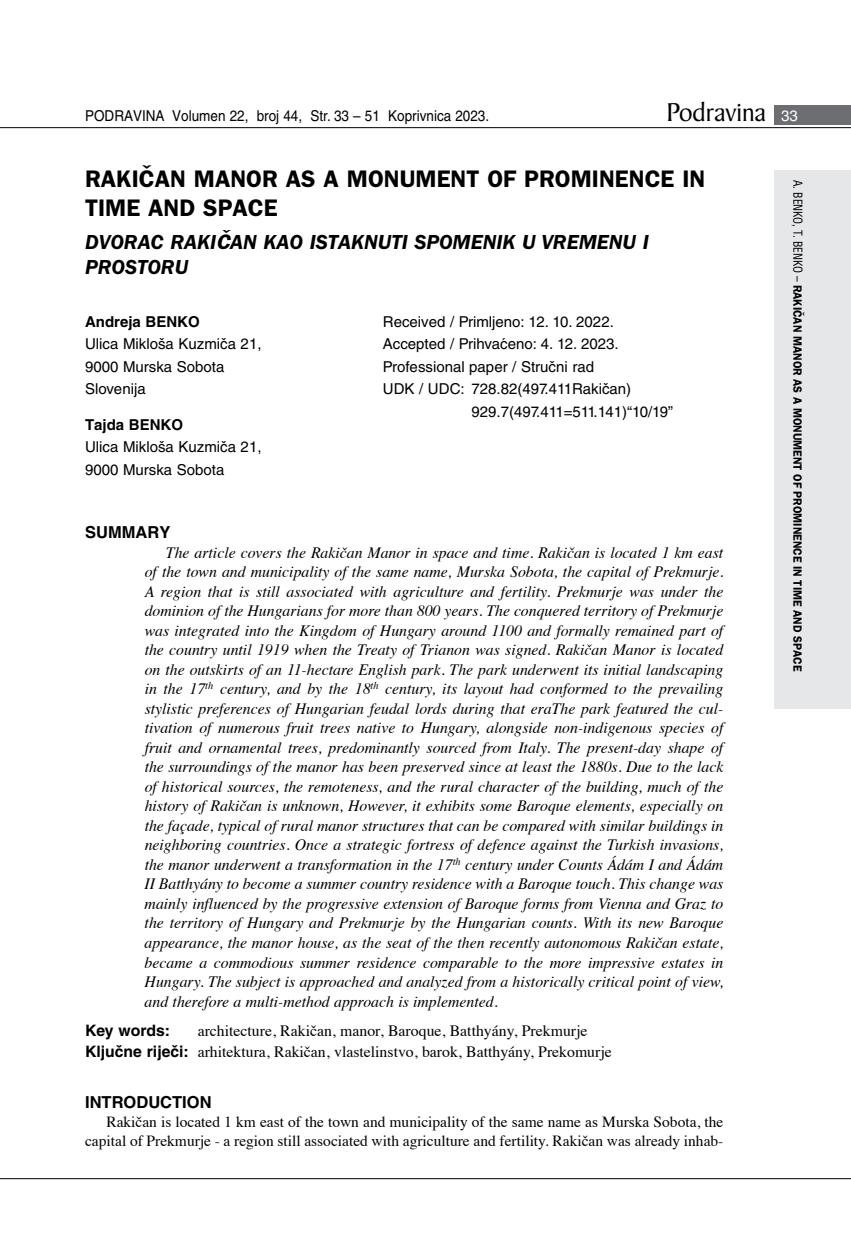
<style>
.page{position:relative;width:851px;height:1234px;background:#fff}
.page>*{position:absolute;margin:0;border:0;box-sizing:border-box;transform-origin:0 0}
.t1{font:27.6px "Baker Signet BT";color:#000}
.t2{font:600 24px/28.8px "ITC Franklin Gothic Skin 29";color:#000}
.t3{font:italic 600 21px/25.2px "ITC Franklin Gothic Skin 29";color:#000}
.t4{font:700 16.5px "Helvetica LT Skin 29";color:#000}
.t5{font:italic 15.75px/19.5px "Times";color:#000;text-align:justify}
.t6{font:15.75px/21px "Times";color:#000}
.t7{font:700 15.75px "Helvetica LT Skin 29";color:#000}
.t8{font:15.45px/19.2px "Times";color:#000;text-align:right}
.t9{font:15px/22.5px "Helvetica LT Skin 29";color:#000}
.t10{font:15px "Helvetica LT Skin 29";color:#000;scale:.9 1}
.t11{font:700 15px "Helvetica LT Skin 29";color:#000}
.t12{font:600 12px "ITC Franklin Gothic Skin 29";letter-spacing:-.005em;color:#000;scale:.95 1}
.s1{font-family:"Helvetica LT Skin 29";font-size:15px;color:#fff}
.s2{font-family:"Helvetica LT Skin 29";font-weight:700}
.s3{font-family:"Helvetica LT Skin 29";font-weight:400;font-stretch:condensed}
</style>
<div class="page">
<div style="left:774px;top:170px;width:76px;height:538px;background:#e6e7e8"></div>
<div style="left:774px;top:105px;width:76px;height:19px;background:#6d6e71"></div>
<hr style="left:0;top:127px;width:850px;height:1px;background:#000">
<hr style="left:0;top:1177px;width:850px;height:1px;background:#000">
<p class="t10" style="left:85px;top:107px;width:450px">PODRAVINA Volumen 22, broj 44, Str. 33 – 51 Koprivnica 2023.</p>
<h1 class="t1" style="left:666px;top:95px;width:133px">Podravina <span class="s1">33</span></h1>
<h2 class="t2" style="left:85px;top:164px;width:621px">RAKIČAN MANOR AS A MONUMENT OF PROMINENCE IN<br>TIME AND SPACE</h2>
<h3 class="t3" style="left:85px;top:230px;width:565px">DVORAC RAKIČAN KAO ISTAKNUTI SPOMENIK U VREMENU I<br>PROSTORU</h3>
<p class="t11" style="left:85px;top:312px;width:116px">Andreja BENKO</p>
<p class="t9" style="left:85px;top:332px;width:178px">Ulica Mikloša Kuzmiča 21,<br>9000 Murska Sobota<br>Slovenija</p>
<p class="t11" style="left:85px;top:415px;width:99px">Tajda BENKO</p>
<p class="t9" style="left:85px;top:435px;width:178px">Ulica Mikloša Kuzmiča 21,<br>9000 Murska Sobota</p>
<p class="t9" style="left:383px;top:310px;width:232px">Received / Primljeno: 12. 10. 2022.</p>
<p class="t9" style="left:383px;top:332px;width:237px">Accepted / Prihvaćeno: 4. 12. 2023.</p>
<p class="t9" style="left:383px;top:355px;width:212px">Professional paper / Stručni rad</p>
<p class="t9" style="left:383px;top:377px;width:250px">UDK / UDC: 728.82(497.411Rakičan)</p>
<p class="t9" style="left:471px;top:400px;width:203px">929.7(497.411=511.141)“10/19”</p>
<p class="t4" style="left:85px;top:522px;width:87px">SUMMARY</p>
<p class="t5" style="left:145px;top:541px;width:580px;text-indent:21px">The article covers the Rakičan Manor in space and time. Rakičan is located 1 km east of the town and municipality of the same name, Murska Sobota, the capital of Prekmurje.<br>A region that is still associated with agriculture and fertility. Prekmurje was under the dominion of the Hungarians for more than 800 years. The conquered territory of Prekmurje was integrated into the Kingdom of Hungary around 1100 and formally remained part of the country until 1919 when the Treaty of Trianon was signed. Rakičan Manor is located on the outskirts of an 11-hectare English park. The park underwent its initial landscaping in the 17<sup>th</sup> century, and by the 18<sup>th</sup> century, its layout had conformed to the prevailing stylistic preferences of Hungarian feudal lords during that eraThe park featured the cul&shy;tivation of numerous fruit trees native to Hungary, alongside non-indigenous species of fruit and ornamental trees, predominantly sourced from Italy. The present-day shape of the surroundings of the manor has been preserved since at least the 1880s. Due to the lack of historical sources, the remoteness, and the rural character of the building, much of the history of Rakičan is unknown, However, it exhibits some Baroque elements, especially on the façade, typical of rural manor structures that can be compared with similar buildings in neighboring countries. Once a strategic fortress of defence against the Turkish invasions, the manor underwent a transformation in the 17<sup>th</sup> century under Counts Ádám I and Ádám II Batthyány to become a summer country residence with a Baroque touch. This change was mainly influenced by the progressive extension of Baroque forms from Vienna and Graz to the territory of Hungary and Prekmurje by the Hungarian counts. With its new Baroque appearance, the manor house, as the seat of the then recently autonomous Rakičan estate, became a commodious summer residence comparable to the more impressive estates in Hungary. The subject is approached and analyzed from a historically critical point of view, and therefore a multi-method approach is implemented.</p>
<p class="t7" style="left:85px;top:1020px;width:87px">Key words:</p>
<p class="t6" style="left:85px;top:1018px;width:528px;text-indent:113px">architecture, Rakičan, manor, Baroque, Batthyány, Prekmurje<br><span class="s2">Ključne riječi:</span> arhitektura, Rakičan, vlastelinstvo, barok, Batthyány, Prekomurje</p>
<p class="t4" style="left:85px;top:1091px;width:128px">INTRODUCTION</p>
<p class="t8" style="left:85px;top:1110px;width:639px">Rakičan is located 1 km east of the town and municipality of the same name as Murska Sobota, the capital of Prekmurje - a region still associated with agriculture and fertility. Rakičan was already inhab-</p>
<p class="t12" style="left:804px;top:180px;width:518px;rotate:90deg"><span class="s3">A. BENKO, T. BENKO –</span> RAKIČAN MANOR AS A MONUMENT OF PROMINENCE IN TIME AND SPACE</p>
</div>
